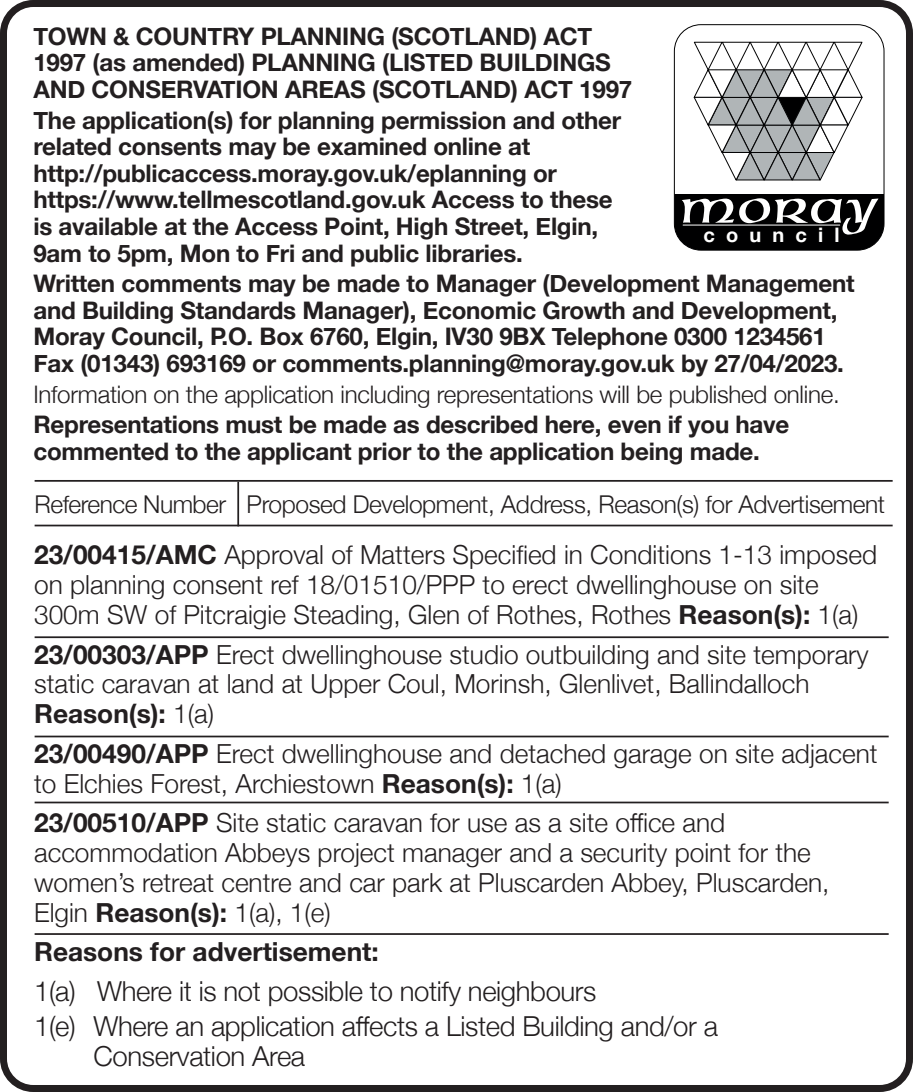
<style>
.page{position:relative;width:913px;height:1092px;background:#fff}
.page>*{position:absolute;margin:0;border:0;box-sizing:border-box;transform-origin:0 0}
.t1{font:300 27.65px/29.8px "Helvetica Neue";letter-spacing:-.015em;color:#231f20}
.t2{font:300 26.25px/29.8px "Helvetica Neue";color:#231f20}
.t3{font:700 26.25px "Helvetica Neue";color:#231f20}
.t4{font:300 24.5px "Helvetica Neue";letter-spacing:-.015em;color:#231f20}
.t5{font:700 24.15px/26.6px "Helvetica Neue";letter-spacing:-.01em;color:#231f20}
.t6{font:300 24.15px "Helvetica Neue";letter-spacing:-.01em;color:#231f20}
.t7{font:700 19.95px "Helvetica Neue";letter-spacing:.56em;color:#fff}
.s1{font-weight:700}
</style>
<div class="page">
<div style="left:0;top:0;width:913px;height:1091px;border:7px solid #231f20;border-radius:30px"></div>
<div style="left:674px;top:194px;width:210px;height:56px;background:#000001"></div>
<div style="left:674px;top:24px;width:210px;height:226px;border:1px solid #000001;border-radius:27px"></div>
<svg style="left:693px;top:41px;width:170px;height:140px"></svg>
<svg style="left:682px;top:198px;width:196px;height:36px"></svg>
<hr style="left:35px;top:480px;width:857px;height:1px;background:#231f20">
<hr style="left:35px;top:524px;width:857px;height:2px;background:#231f20">
<hr style="left:237px;top:481px;width:2px;height:45px;background:#231f20">
<hr style="left:35px;top:636px;width:853px;height:2px;background:#231f20">
<hr style="left:35px;top:735px;width:853px;height:2px;background:#231f20">
<hr style="left:35px;top:801px;width:853px;height:2px;background:#231f20">
<hr style="left:35px;top:933px;width:853px;height:1px;background:#231f20">
<p class="t5" style="left:33px;top:23px;width:600px">TOWN &amp; COUNTRY PLANNING (SCOTLAND) ACT<br>1997 (as amended) PLANNING (LISTED BUILDINGS<br>AND CONSERVATION AREAS (SCOTLAND) ACT 1997</p>
<p class="t5" style="left:33px;top:107px;width:589px">The application(s) for planning permission and other related consents may be examined online at http://publicaccess.moray.gov.uk/eplanning or https://www.tellmescotland.gov.uk Access to these is available at the Access Point, High Street, Elgin, 9am to 5pm, Mon to Fri and public libraries.</p>
<p class="t5" style="left:33px;top:271px;width:823px">Written comments may be made to Manager (Development Management and Building Standards Manager), Economic Growth and Development, Moray Council, P.O. Box 6760, Elgin, IV30 9BX Telephone 0300 1234561<br>Fax (01343) 693169 or comments.planning@moray.gov.uk by 27/04/2023.</p>
<p class="t6" style="left:33px;top:374px;width:808px">Information on the application including representations will be published online.</p>
<p class="t5" style="left:33px;top:412px;width:757px">Representations must be made as described here, even if you have commented to the applicant prior to the application being made.</p>
<p class="t4" style="left:35px;top:484px;width:193px">Reference Number</p>
<p class="t4" style="left:247px;top:484px;width:640px">Proposed Development, Address, Reason(s) for Advertisement</p>
<p class="t2" style="left:34px;top:538px;width:844px"><span class="s1">23/00415/AMC</span> Approval of Matters Specified in Conditions 1-13 imposed on planning consent ref 18/01510/PPP to erect dwellinghouse on site<br>300m SW of Pitcraigie Steading, Glen of Rothes, Rothes <span class="s1">Reason(s):</span> 1(a)</p>
<p class="t2" style="left:34px;top:637px;width:836px"><span class="s1">23/00303/APP</span> Erect dwellinghouse studio outbuilding and site temporary static caravan at land at Upper Coul, Morinsh, Glenlivet, Ballindalloch<br><span class="s1">Reason(s):</span> 1(a)</p>
<p class="t2" style="left:34px;top:736px;width:845px"><span class="s1">23/00490/APP</span> Erect dwellinghouse and detached garage on site adjacent to Elchies Forest, Archiestown <span class="s1">Reason(s):</span> 1(a)</p>
<p class="t2" style="left:34px;top:806px;width:797px"><span class="s1">23/00510/APP</span> Site static caravan for use as a site office and accommodation Abbeys project manager and a security point for the women’s retreat centre and car park at Pluscarden Abbey, Pluscarden, Elgin <span class="s1">Reason(s):</span> 1(a), 1(e)</p>
<p class="t3" style="left:34px;top:931px;width:346px">Reasons for advertisement:</p>
<p class="t1" style="left:34px;top:974px;width:564px">1(a) Where it is not possible to notify neighbours</p>
<p class="t1" style="left:94px;top:1008px;width:626px;text-indent:-60px">1(e) Where an application affects a Listed Building and/or a<br>Conservation Area</p>
<p class="t7" style="left:703px;top:219px;width:138px">council</p>
</div>
